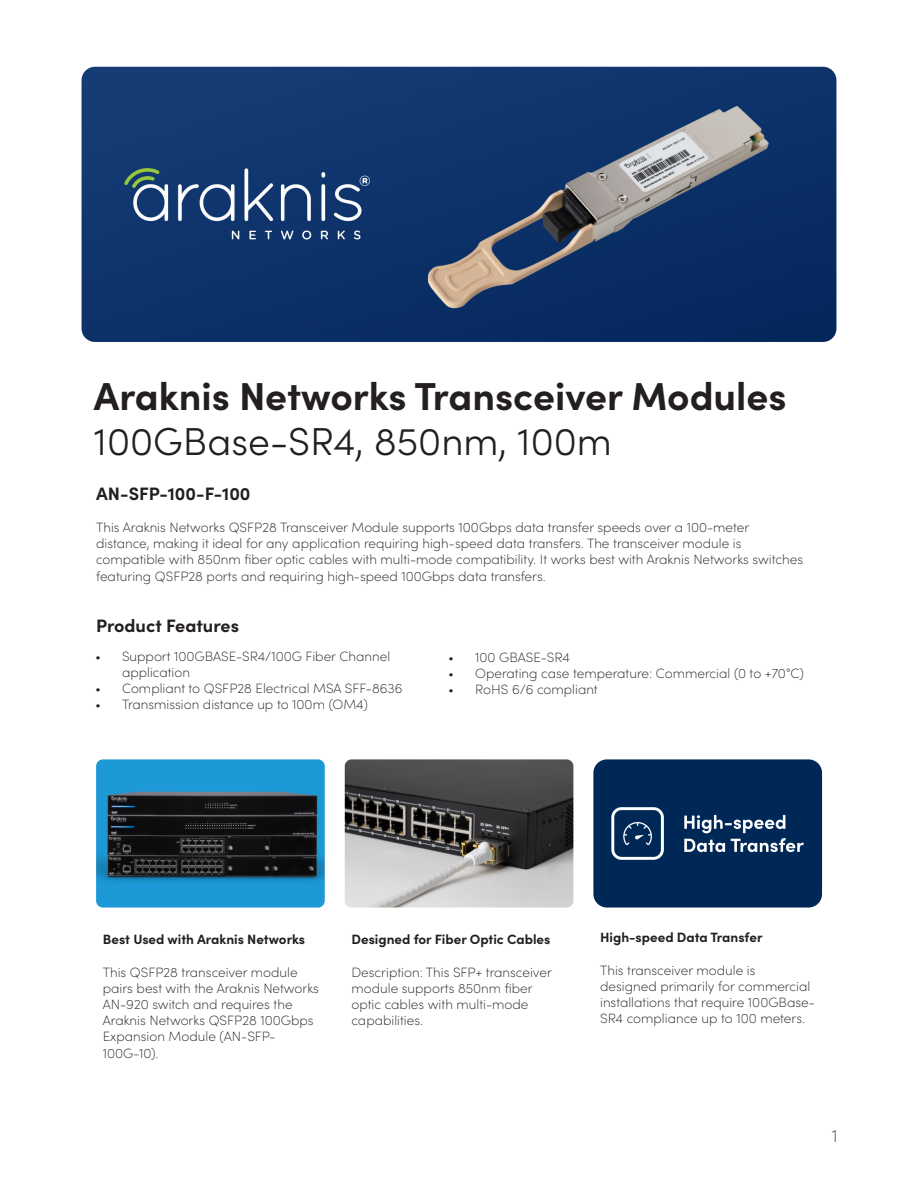
<style>
.page{position:relative;width:918px;height:1188px;background:#fff}
.page>*{position:absolute;margin:0;border:0;box-sizing:border-box;transform-origin:0 0}
.t1{font:700 39px "Sofia Pro";color:#231f20}
.t2{font:300 39px "Sofia Pro";color:#231f20}
.t3{font:700 18px "Sofia Pro";color:#231f20}
.t4{font:300 18px "Sofia Pro";color:#6c6d70}
.t5{font:200 13.5px/16.2px "Sofia Pro";color:#231f20}
.t6{font:700 13.5px "Sofia Pro";color:#231f20}
</style>
<div class="page">
<img style="left:82px;top:67px;width:754px;height:275px">
<img style="left:96px;top:759px;width:229px;height:149px">
<img style="left:593px;top:759px;width:229px;height:149px">
<img style="left:345px;top:759px;width:228px;height:149px">
<p class="t1" style="left:94px;top:367px;width:694px">Araknis Networks Transceiver Modules</p>
<p class="t2" style="left:94px;top:414px;width:520px">100GBase-SR4, 850nm, 100m</p>
<p class="t3" style="left:96px;top:480px;width:156px">AN-SFP-100-F-100</p>
<p class="t5" style="left:96px;top:518px;width:709px">This Araknis Networks QSFP28 Transceiver Module supports 100Gbps data transfer speeds over a 100-meter distance, making it ideal for any application requiring high-speed data transfers. The transceiver module is compatible with 850nm fiber optic cables with multi-mode compatibility. It works best with Araknis Networks switches featuring QSFP28 ports and requiring high-speed 100Gbps data transfers.</p>
<p class="t3" style="left:96px;top:612px;width:144px">Product Features</p>
<p class="t5" style="left:122px;top:647px;width:270px;text-indent:-27px">• Support 100GBASE-SR4/100G Fiber Channel application</p>
<p class="t5" style="left:95px;top:679px;width:309px">• Compliant to QSFP28 Electrical MSA SFF-8636</p>
<p class="t5" style="left:95px;top:696px;width:274px">• Transmission distance up to 100m (OM4)</p>
<p class="t5" style="left:448px;top:648px;width:123px">• 100 GBASE-SR4</p>
<p class="t5" style="left:448px;top:664px;width:357px">• Operating case temperature: Commercial (0 to +70°C)</p>
<p class="t5" style="left:448px;top:680px;width:151px">• RoHS 6/6 compliant</p>
<p class="t6" style="left:103px;top:929px;width:204px">Best Used with Araknis Networks</p>
<p class="t5" style="left:103px;top:963px;width:218px">This QSFP28 transceiver module pairs best with the Araknis Networks<br>AN-920 switch and requires the<br>Araknis Networks QSFP28 100Gbps<br>Expansion Module (AN-SFP-<br>100G-10).</p>
<p class="t6" style="left:351px;top:929px;width:201px">Designed for Fiber Optic Cables</p>
<p class="t5" style="left:351px;top:963px;width:202px">Description: This SFP+ transceiver module supports 850nm fiber optic cables with multi-mode capabilities.</p>
<p class="t6" style="left:600px;top:927px;width:164px">High-speed Data Transfer</p>
<p class="t5" style="left:600px;top:961px;width:216px">This transceiver module is designed primarily for commercial installations that require 100GBase-SR4 compliance up to 100 meters.</p>
<h2 class="t4" style="left:832px;top:1123px;width:8px">1</h2>
</div>
